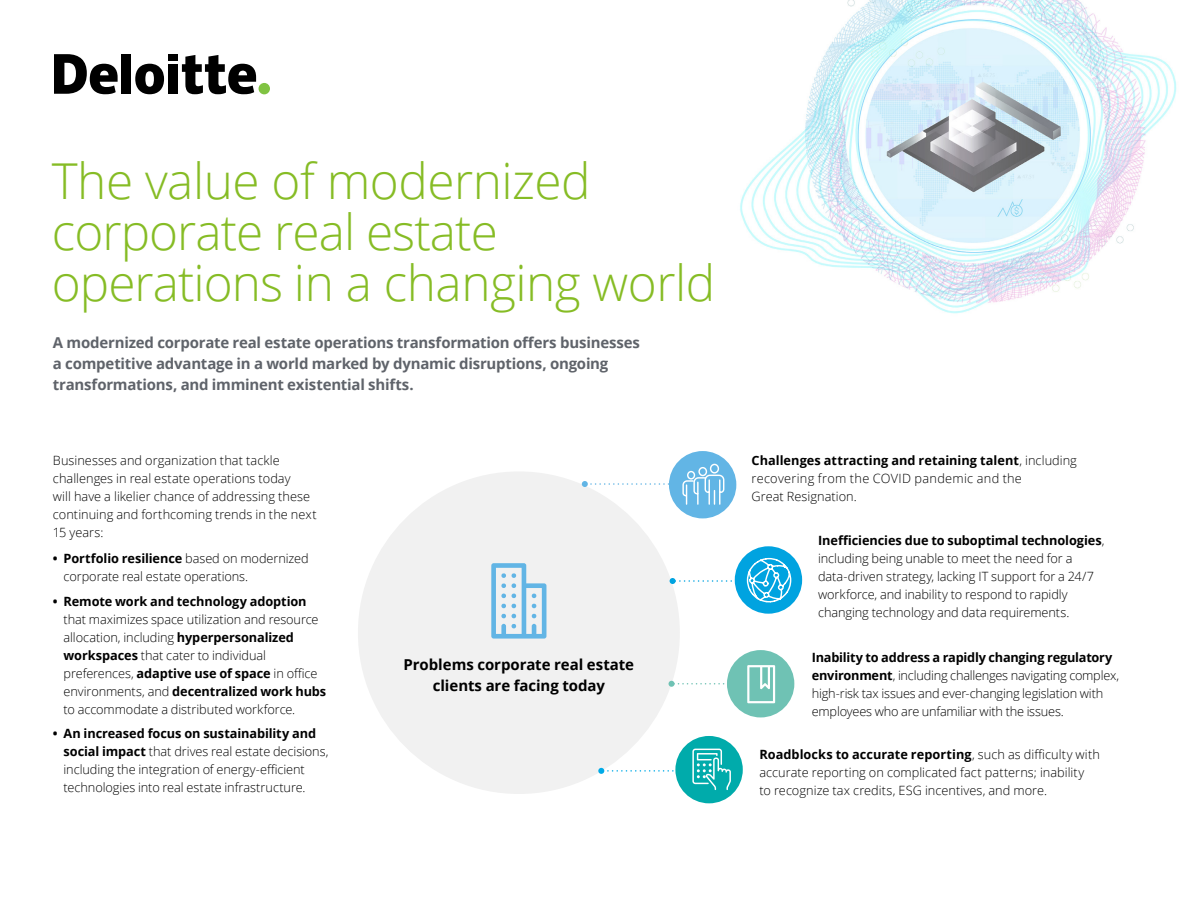
<style>
.page{position:relative;width:1188px;height:918px;background:#fff}
.page>*{position:absolute;margin:0;border:0;box-sizing:border-box;transform-origin:0 0}
.Story_heading_light__24_30pt{font:300 49.5px/51px "Open Sans";letter-spacing:-.01em;color:#86bc25}
.Introduction__14_18pt{font:700 15px/21px "Open Sans";letter-spacing:-.015em;color:#5f636a}
.Body_copy__8_5_12pt{font:700 15px "Open Sans";letter-spacing:-.005em;color:#000}
.Body_copy__8_5_12pt-2{font:300 12.75px/18px "Open Sans";letter-spacing:-.005em;color:#000}
.Subhead_A__8_5_12pt{font:300 12.75px/18px "Open Sans";letter-spacing:.005em;color:#000}
.Body_copy__8_5_12pt-3{font:300 12.75px/18px "Open Sans";letter-spacing:.02em;color:#000}
.s1{font-weight:700}
</style>
<div class="page">
<img style="left:740px;top:0;width:437px;height:314px">
<div style="left:259px;top:83px;width:11px;height:11px;background:#80c342;border-radius:50%"></div>
<div style="left:121px;top:54px;width:10px;height:40px;background:#000"></div>
<svg style="left:135px;top:64px;width:29px;height:30px"></svg>
<div style="left:168px;top:64px;width:10px;height:30px;background:#000"></div>
<div style="left:168px;top:54px;width:10px;height:7px;background:#000"></div>
<svg style="left:182px;top:55px;width:74px;height:39px"></svg>
<svg style="left:54px;top:54px;width:64px;height:40px"></svg>
<div style="left:358px;top:471px;width:322px;height:323px;background:#f1f1f1;border-radius:50%"></div>
<svg style="left:598px;top:768px;width:76px;height:6px"></svg>
<svg style="left:670px;top:578px;width:65px;height:6px"></svg>
<svg style="left:582px;top:481px;width:87px;height:6px"></svg>
<div style="left:669px;top:451px;width:67px;height:67px;background:#62b5e5;border-radius:50%"></div>
<svg style="left:682px;top:463px;width:43px;height:42px"></svg>
<div style="left:735px;top:546px;width:67px;height:68px;background:#00a3e0;border-radius:50%"></div>
<svg style="left:746px;top:557px;width:46px;height:46px"></svg>
<div style="left:675px;top:736px;width:68px;height:67px;background:#00abab;border-radius:50%"></div>
<svg style="left:692px;top:749px;width:39px;height:41px"></svg>
<svg style="left:669px;top:681px;width:56px;height:6px"></svg>
<div style="left:727px;top:650px;width:67px;height:67px;background:#6fc2b4;border-radius:50%"></div>
<svg style="left:747px;top:665px;width:28px;height:38px"></svg>
<svg style="left:491px;top:563px;width:55px;height:76px"></svg>
<p class="Story_heading_light__24_30pt" style="left:52px;top:154px;width:665px">The value of modernized corporate real estate operations in a changing world</p>
<p class="Introduction__14_18pt" style="left:53px;top:332px;width:589px">A modernized corporate real estate operations transformation offers businesses a competitive advantage in a world marked by dynamic disruptions, ongoing transformations, and imminent existential shifts.</p>
<p class="Subhead_A__8_5_12pt" style="left:53px;top:451px;width:265px">Businesses and organization that tackle challenges in real estate operations today<br>will have a likelier chance of addressing these continuing and forthcoming trends in the next 15 years:</p>
<p class="Body_copy__8_5_12pt-2" style="left:64px;top:549px;width:247px;text-indent:-11px"><span class="s1">• Portfolio resilience</span> based on modernized corporate real estate operations.</p>
<p class="Body_copy__8_5_12pt-2" style="left:64px;top:592px;width:264px;text-indent:-11px"><span class="s1">• Remote work and technology adoption </span>that maximizes space utilization and resource allocation, including <span class="s1">hyperpersonalized workspaces</span> that cater to individual preferences, <span class="s1">adaptive use of space</span> in office environments, and <span class="s1">decentralized work hubs </span>to accommodate a distributed workforce.</p>
<p class="Body_copy__8_5_12pt-2" style="left:64px;top:724px;width:266px;text-indent:-11px"><span class="s1">• An increased focus on sustainability and social impact</span> that drives real estate decisions, including the integration of energy-efficient technologies into real estate infrastructure.</p>
<p class="Body_copy__8_5_12pt" style="left:404px;top:654px;width:232px">Problems corporate real estate</p>
<p class="Body_copy__8_5_12pt" style="left:433px;top:675px;width:174px">clients are facing today</p>
<p class="Body_copy__8_5_12pt-3" style="left:752px;top:451px;width:327px"><span class="s1">Challenges attracting and retaining talent</span>, including recovering from the COVID pandemic and the<br>Great Resignation.</p>
<p class="Body_copy__8_5_12pt-2" style="left:818px;top:531px;width:288px"><span class="s1">Inefficiencies due to suboptimal technologies</span>, including being unable to meet the need for a data-driven strategy, lacking IT support for a 24/7 workforce, and inability to respond to rapidly changing technology and data requirements.</p>
<p class="Body_copy__8_5_12pt-2" style="left:812px;top:648px;width:309px"><span class="s1">Inability to address a rapidly changing regulatory environment</span>, including challenges navigating complex, high-risk tax issues and ever-changing legislation with employees who are unfamiliar with the issues.</p>
<p class="Body_copy__8_5_12pt-2" style="left:759px;top:745px;width:342px"><span class="s1">Roadblocks to accurate reporting</span>, such as difficulty with accurate reporting on complicated fact patterns; inability<br>to recognize tax credits, ESG incentives, and more.</p>
</div>
